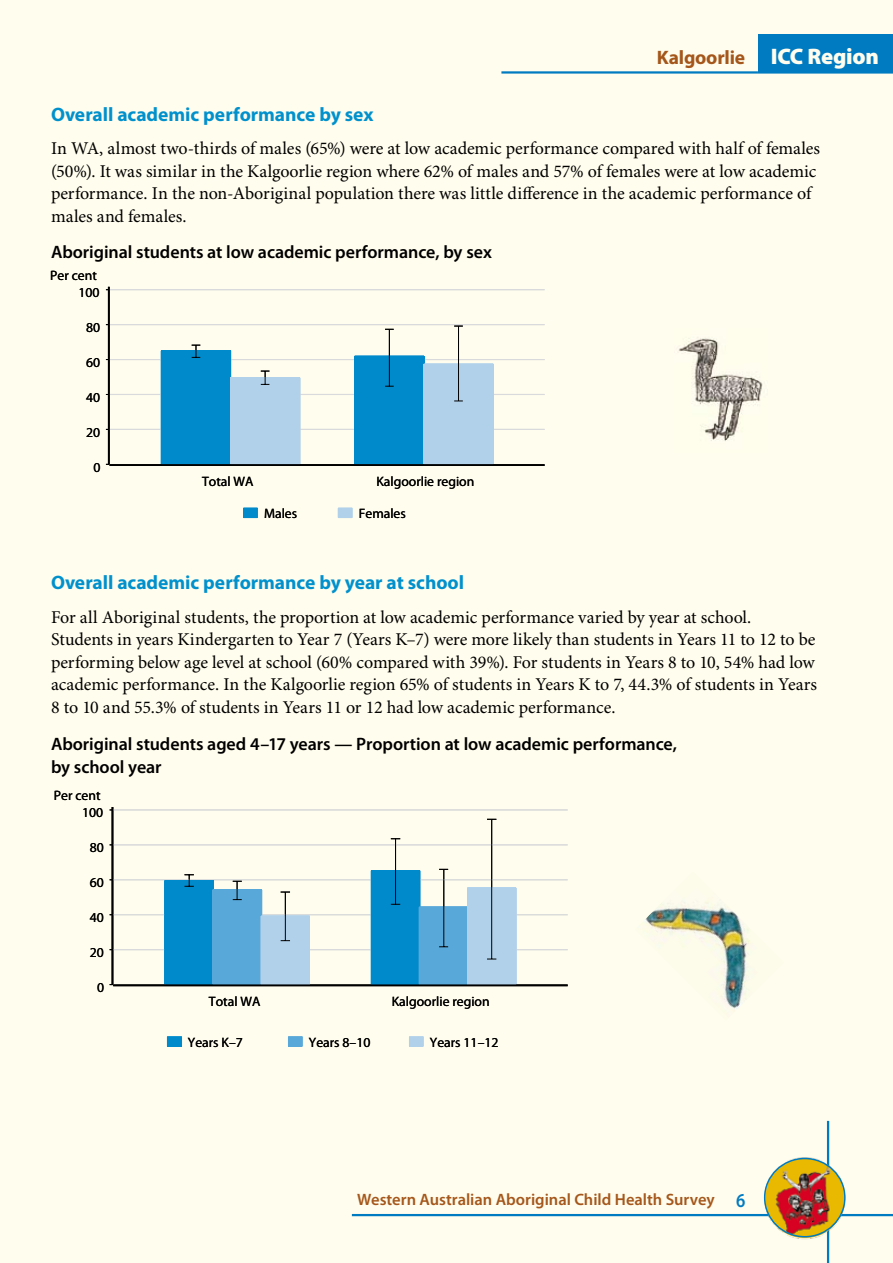
<style>
.page{position:relative;width:893px;height:1263px;background:#fffded}
.page>*{position:absolute;margin:0;border:0;box-sizing:border-box;transform-origin:0 0}
.t1{font:700 19.5px "Myriad Pro";letter-spacing:-.005em;color:#0091cd}
.t2{font:700 19.5px "Myriad Pro";letter-spacing:-.01em;color:#a5571b}
.t3{font:18px/22.5px "Minion Pro";letter-spacing:-.005em;color:#000}
.t4{font:600 18px/22.5px "Myriad Pro";letter-spacing:-.005em;color:#000}
.t5{font:600 16.5px "Myriad Pro";color:#a5571b}
.t6{font:13.65px "Myriad Pro";color:#000}
.s1{font-weight:900;font-size:22.5px;color:#fffded}
</style>
<div class="page">
<div style="left:758px;top:34px;width:135px;height:38px;background:#007bc2"></div>
<hr style="left:501px;top:71px;width:257px;height:3px;background:#007bc2">
<hr style="left:758px;top:71px;width:135px;height:3px;background:#007bc2">
<hr style="left:827px;top:1121px;width:2px;height:142px;background:#007bc2">
<hr style="left:352px;top:1214px;width:541px;height:2px;background:#007bc2">
<img style="left:762px;top:1151px;width:86px;height:94px">
<div style="left:764px;top:1158px;width:82px;height:79px;border:2px solid #007bc2;border-radius:50%"></div>
<hr style="left:110px;top:289px;width:435px;height:1px;background:#d9dadb">
<hr style="left:110px;top:324px;width:435px;height:1px;background:#d9dadb">
<hr style="left:110px;top:359px;width:435px;height:1px;background:#d9dadb">
<hr style="left:110px;top:394px;width:435px;height:1px;background:#d9dadb">
<hr style="left:110px;top:429px;width:435px;height:1px;background:#d9dadb">
<div style="left:244px;top:508px;width:13px;height:9px;background:#008acc"></div>
<div style="left:243px;top:508px;width:14px;height:10px;border:1px solid #008acc"></div>
<div style="left:338px;top:508px;width:14px;height:9px;background:#b1d1eb"></div>
<div style="left:338px;top:508px;width:14px;height:10px;border:1px solid #b1d1eb"></div>
<hr style="left:108px;top:287px;width:2px;height:177px;background:#000">
<hr style="left:110px;top:464px;width:435px;height:2px;background:#000">
<hr style="left:458px;top:326px;width:1px;height:75px;background:#000">
<hr style="left:389px;top:329px;width:1px;height:57px;background:#000">
<svg style="left:354px;top:356px;width:139px;height:108px;background:#5aadda"></svg>
<svg style="left:161px;top:345px;width:139px;height:119px;background:#67b4db"></svg>
<hr style="left:113px;top:809px;width:455px;height:1px;background:#d9dadb">
<hr style="left:113px;top:844px;width:455px;height:1px;background:#d9dadb">
<hr style="left:113px;top:879px;width:455px;height:1px;background:#d9dadb">
<hr style="left:113px;top:914px;width:455px;height:1px;background:#d9dadb">
<hr style="left:113px;top:949px;width:455px;height:1px;background:#d9dadb">
<div style="left:167px;top:1037px;width:15px;height:9px;background:#008acc"></div>
<div style="left:288px;top:1037px;width:14px;height:9px;background:#58a8d9"></div>
<div style="left:409px;top:1037px;width:14px;height:9px;background:#b1d1eb"></div>
<hr style="left:112px;top:807px;width:1px;height:177px;background:#000">
<hr style="left:113px;top:984px;width:455px;height:2px;background:#000">
<hr style="left:491px;top:819px;width:1px;height:140px;background:#000">
<hr style="left:395px;top:839px;width:1px;height:65px;background:#000">
<svg style="left:371px;top:869px;width:145px;height:115px;background:#6cb3d9"></svg>
<svg style="left:165px;top:874px;width:145px;height:110px;background:#6cb4da"></svg>
<img style="left:674px;top:328px;width:93px;height:124px">
<img style="left:635px;top:871px;width:153px;height:153px">
<svg style="left:737px;top:1194px;width:8px;height:13px"></svg>
<p class="t2" style="left:657px;top:46px;width:224px">Kalgoorlie <span class="s1">ICC Region</span></p>
<p class="t1" style="left:51px;top:103px;width:324px">Overall academic performance by sex</p>
<p class="t3" style="left:51px;top:138px;width:771px">In WA, almost two-thirds of males (65%) were at low academic performance compared with half of females (50%). It was similar in the Kalgoorlie region where 62% of males and 57% of females were at low academic performance. In the non-Aboriginal population there was little difference in the academic performance of males and females.</p>
<p class="t4" style="left:51px;top:241px;width:442px">Aboriginal students at low academic performance, by sex</p>
<p class="t6" style="left:50px;top:268px;width:48px">Per cent</p>
<p class="t6" style="left:78px;top:285px;width:23px">100</p>
<p class="t6" style="left:86px;top:320px;width:16px">80</p>
<p class="t6" style="left:86px;top:355px;width:16px">60</p>
<p class="t6" style="left:86px;top:390px;width:16px">40</p>
<p class="t6" style="left:86px;top:425px;width:16px">20</p>
<p class="t6" style="left:94px;top:459px;width:9px">0</p>
<p class="t6" style="left:202px;top:474px;width:53px">Total WA</p>
<p class="t6" style="left:376px;top:474px;width:99px">Kalgoorlie region</p>
<p class="t6" style="left:264px;top:506px;width:35px">Males</p>
<p class="t6" style="left:359px;top:506px;width:49px">Females</p>
<p class="t1" style="left:51px;top:572px;width:415px">Overall academic performance by year at school</p>
<p class="t3" style="left:51px;top:606px;width:768px">For all Aboriginal students, the proportion at low academic performance varied by year at school.<br>Students in years Kindergarten to Year 7 (Years K–7) were more likely than students in Years 11 to 12 to be performing below age level at school (60% compared with 39%). For students in Years 8 to 10, 54% had low academic performance. In the Kalgoorlie region 65% of students in Years K to 7, 44.3% of students in Years 8 to 10 and 55.3% of students in Years 11 or 12 had low academic performance.</p>
<p class="t4" style="left:51px;top:733px;width:627px">Aboriginal students aged 4–17 years — Proportion at low academic performance, by school year</p>
<p class="t6" style="left:54px;top:788px;width:48px">Per cent</p>
<p class="t6" style="left:82px;top:805px;width:23px">100</p>
<p class="t6" style="left:90px;top:840px;width:16px">80</p>
<p class="t6" style="left:90px;top:875px;width:16px">60</p>
<p class="t6" style="left:90px;top:910px;width:16px">40</p>
<p class="t6" style="left:90px;top:945px;width:16px">20</p>
<p class="t6" style="left:97px;top:980px;width:9px">0</p>
<p class="t6" style="left:209px;top:994px;width:53px">Total WA</p>
<p class="t6" style="left:392px;top:994px;width:99px">Kalgoorlie region</p>
<p class="t6" style="left:188px;top:1034px;width:56px">Years K–7</p>
<p class="t6" style="left:309px;top:1034px;width:63px">Years 8–10</p>
<p class="t6" style="left:430px;top:1034px;width:70px">Years 11–12</p>
<p class="t5" style="left:357px;top:1190px;width:359px">Western Australian Aboriginal Child Health Survey</p>
</div>
